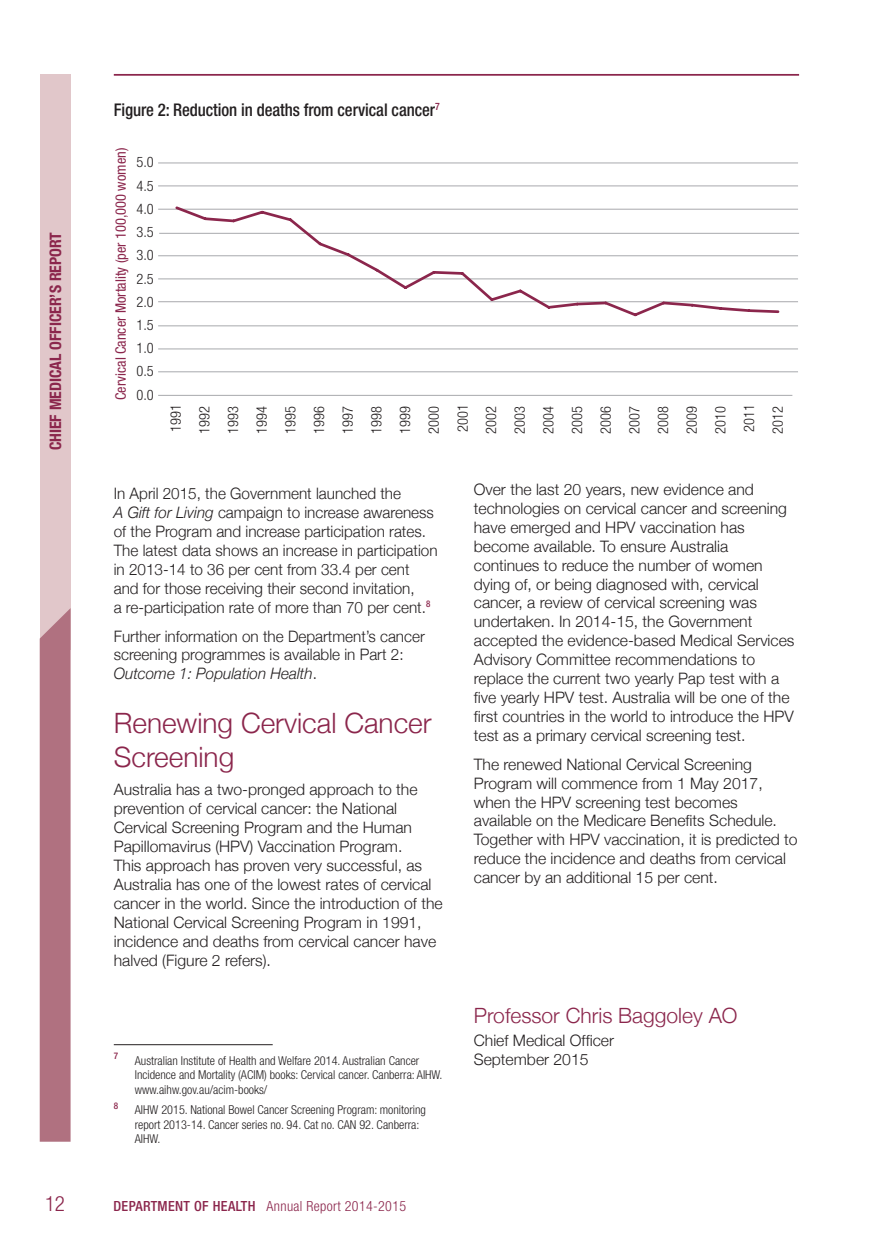
<style>
.page{position:relative;width:874px;height:1241px;background:#fff}
.page>*{position:absolute;margin:0;border:0;box-sizing:border-box;transform-origin:0 0}
.H2{font:300 28px/33.6px "Helvetica Neue";color:#8b264c}
.H4{font:300 21px "Helvetica Neue";color:#8b264c}
.t1{font:300 condensed 21px "Helvetica Neue";color:#8b264c}
.Chart_Heading{font:500 condensed 17.5px "Helvetica Neue";letter-spacing:-.005em;color:#231f20;scale:.96 1}
.Body{font:300 15.75px/18.9px "Helvetica Neue";color:#231f20}
.t2{font:700 condensed 15.75px "Helvetica Neue";color:#8b264c}
.t3{font:300 condensed 14.35px/28.7px "Helvetica Neue LT Std";color:#231f20}
.t4{font:condensed 14.35px "Helvetica Neue LT Std";color:#8b264c}
.H3{font:300 condensed 14px "Helvetica Neue";letter-spacing:.025em;color:#8b264c}
.Footnote{font:300 condensed 12.25px/14.7px "Helvetica Neue";color:#231f20}
.Footnote-2{font:500 condensed 9.1px "Helvetica Neue";color:#8b264c}
.s1{font-style:italic}
.s2{font-weight:500}
</style>
<div class="page">
<div style="left:40px;top:74px;width:31px;height:576px;background:#e1c7ca"></div>
<div style="left:40px;top:608px;width:31px;height:533px;background:#b07180"></div>
<hr style="left:158px;top:371px;width:639px;height:1px;background:#a8a9ad">
<hr style="left:158px;top:348px;width:639px;height:1px;background:#a8a9ad">
<hr style="left:158px;top:325px;width:639px;height:1px;background:#a8a9ad">
<hr style="left:158px;top:301px;width:639px;height:1px;background:#a8a9ad">
<hr style="left:158px;top:278px;width:639px;height:1px;background:#a8a9ad">
<hr style="left:158px;top:255px;width:639px;height:1px;background:#a8a9ad">
<hr style="left:159px;top:233px;width:639px;height:1px;background:#a8a9ad">
<hr style="left:158px;top:209px;width:639px;height:1px;background:#a8a9ad">
<hr style="left:158px;top:185px;width:639px;height:1px;background:#a8a9ad">
<hr style="left:158px;top:163px;width:639px;height:1px;background:#a8a9ad">
<hr style="left:158px;top:395px;width:634px;height:1px;background:#a8a9ad">
<svg style="left:173px;top:206px;width:607px;height:111px"></svg>
<hr style="left:114px;top:74px;width:684px;height:2px;background:#8b264c">
<hr style="left:114px;top:1044px;width:158px;height:1px;background:#231f20">
<p class="t2" style="left:42px;top:450px;width:220px;rotate:-90deg">CHIEF MEDICAL OFFICER’S REPORT</p>
<h6 class="Chart_Heading" style="left:114px;top:99px;width:341px">Figure 2: Reduction in deaths from cervical cancer<sup>7</sup></h6>
<p class="t4" style="left:112px;top:400px;width:253px;rotate:-90deg">Cervical Cancer Mortality (per 100,000 women)</p>
<p class="t3" style="left:136px;top:148px;width:19px">5.0</p>
<p class="t3" style="left:136px;top:171px;width:19px">4.5</p>
<p class="t3" style="left:136px;top:194px;width:19px">4.0</p>
<p class="t3" style="left:136px;top:217px;width:19px">3.5</p>
<p class="t3" style="left:136px;top:241px;width:19px">3.0</p>
<p class="t3" style="left:136px;top:264px;width:19px">2.5</p>
<p class="t3" style="left:136px;top:287px;width:19px">2.0</p>
<p class="t3" style="left:136px;top:310px;width:19px">1.5</p>
<p class="t3" style="left:136px;top:333px;width:19px">1.0</p>
<p class="t3" style="left:136px;top:357px;width:19px">0.5</p>
<p class="t3" style="left:136px;top:380px;width:19px">0.0</p>
<p class="t3" style="left:161px;top:433px;width:31px;rotate:-90deg">1991<br>1992<br>1993<br>1994<br>1995<br>1996<br>1997<br>1998<br>1999<br>2000<br>2001<br>2002<br>2003<br>2004<br>2005<br>2006<br>2007<br>2008<br>2009<br>2010<br>2011<br>2012</p>
<p class="Body" style="left:114px;top:483px;width:325px">In April 2015, the Government launched the<br><span class="s1">A Gift for Living</span> campaign to increase awareness of the Program and increase participation rates.<br>The latest data shows an increase in participation in 2013-14 to 36 per cent from 33.4 per cent and for those receiving their second invitation,<br>a re-participation rate of more than 70 per cent.<sup>8</sup></p>
<p class="Body" style="left:114px;top:625px;width:312px">Further information on the Department’s cancer screening programmes is available in Part 2:<br><span class="s1">Outcome 1: Population Health</span>.</p>
<h2 class="H2" style="left:114px;top:704px;width:319px">Renewing Cervical Cancer<br>Screening</h2>
<p class="Body" style="left:114px;top:779px;width:330px">Australia has a two-pronged approach to the prevention of cervical cancer: the National Cervical Screening Program and the Human Papillomavirus (HPV) Vaccination Program.<br>This approach has proven very successful, as Australia has one of the lowest rates of cervical cancer in the world. Since the introduction of the National Cervical Screening Program in 1991, incidence and deaths from cervical cancer have halved (Figure 2 refers).</p>
<p class="Footnote-2" style="left:114px;top:1050px;width:6px">7</p>
<p class="Footnote" style="left:135px;top:1052px;width:309px">Australian Institute of Health and Welfare 2014. Australian Cancer<br>Incidence and Mortality (ACIM) books: Cervical cancer. Canberra: AIHW. www.aihw.gov.au/acim-books/</p>
<p class="Footnote-2" style="left:114px;top:1099px;width:6px">8</p>
<p class="Footnote" style="left:135px;top:1101px;width:292px">AIHW 2015. National Bowel Cancer Screening Program: monitoring report 2013-14. Cancer series no. 94. Cat no. CAN 92. Canberra:<br>AIHW.</p>
<p class="Body" style="left:473px;top:479px;width:322px">Over the last 20 years, new evidence and technologies on cervical cancer and screening have emerged and HPV vaccination has become available. To ensure Australia continues to reduce the number of women dying of, or being diagnosed with, cervical cancer, a review of cervical screening was undertaken. In 2014-15, the Government accepted the evidence-based Medical Services Advisory Committee recommendations to replace the current two yearly Pap test with a five yearly HPV test. Australia will be one of the first countries in the world to introduce the HPV test as a primary cervical screening test.</p>
<p class="Body" style="left:473px;top:753px;width:325px">The renewed National Cervical Screening Program will commence from 1 May 2017, when the HPV screening test becomes available on the Medicare Benefits Schedule.<br>Together with HPV vaccination, it is predicted to reduce the incidence and deaths from cervical cancer by an additional 15 per cent.</p>
<h4 class="H4" style="left:473px;top:997px;width:265px">Professor Chris Baggoley AO</h4>
<p class="Body" style="left:473px;top:1030px;width:142px">Chief Medical Officer<br>September 2015</p>
<p class="t1" style="left:45px;top:1191px;width:21px">12</p>
<h3 class="H3" style="left:113px;top:1197px;width:294px"><span class="s2">DEPARTMENT OF HEALTH</span> Annual Report 2014-2015</h3>
</div>
